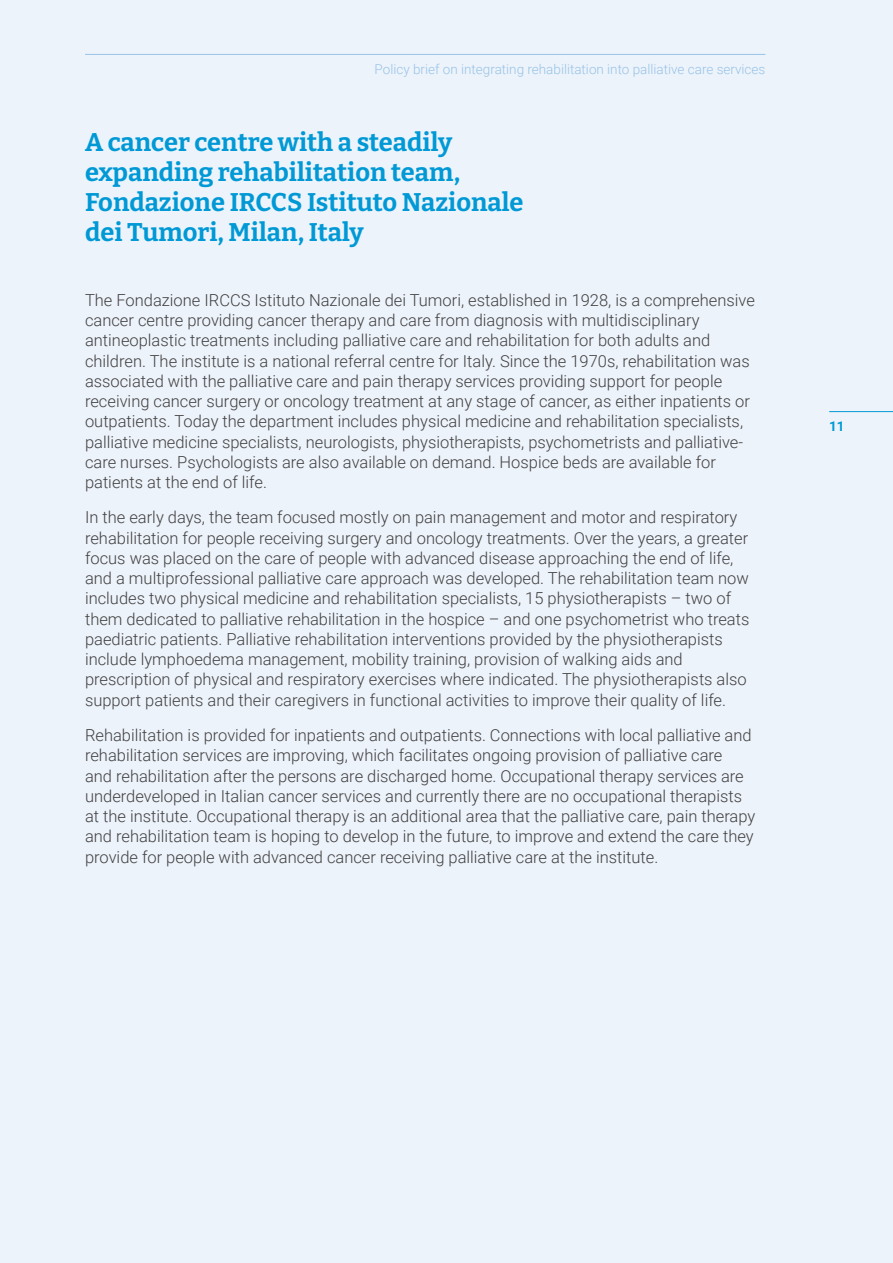
<style>
.page{position:relative;width:893px;height:1263px;background:#edf3fa}
.page>*{position:absolute;margin:0;border:0;box-sizing:border-box;transform-origin:0 0}
.Case_study_title{font:700 25.5px/30px "Bitter";color:#0099d6}
.rehab-body{font:300 16.5px/20.2px "Roboto";color:#414042}
.t1{font:300 13.5px "Roboto";color:#97c3e8}
.t2{font:700 13.5px "Roboto";color:#0099d6}
</style>
<div class="page">
<hr style="left:85px;top:54px;width:680px;height:1px;background:#97c3e8">
<hr style="left:829px;top:411px;width:64px;height:1px;background:#0099d6">
<p class="t1" style="left:375px;top:60px;width:392px">Policy brief on integrating rehabilitation into palliative care services</p>
<p class="Case_study_title" style="left:85px;top:127px;width:440px">A cancer centre with a steadily expanding rehabilitation team,<br>Fondazione IRCCS Istituto Nazionale dei Tumori, Milan, Italy</p>
<p class="rehab-body" style="left:85px;top:289px;width:671px">The Fondazione IRCCS Istituto Nazionale dei Tumori, established in 1928, is a comprehensive cancer centre providing cancer therapy and care from diagnosis with multidisciplinary antineoplastic treatments including palliative care and rehabilitation for both adults and children. The institute is a national referral centre for Italy. Since the 1970s, rehabilitation was associated with the palliative care and pain therapy services providing support for people receiving cancer surgery or oncology treatment at any stage of cancer, as either inpatients or outpatients. Today the department includes physical medicine and rehabilitation specialists, palliative medicine specialists, neurologists, physiotherapists, psychometrists and palliative&shy;care nurses. Psychologists are also available on demand. Hospice beds are available for patients at the end of life.</p>
<p class="rehab-body" style="left:85px;top:507px;width:666px">In the early days, the team focused mostly on pain management and motor and respiratory rehabilitation for people receiving surgery and oncology treatments. Over the years, a greater focus was placed on the care of people with advanced disease approaching the end of life, and a multiprofessional palliative care approach was developed. The rehabilitation team now includes two physical medicine and rehabilitation specialists, 15 physiotherapists – two of them dedicated to palliative rehabilitation in the hospice – and one psychometrist who treats paediatric patients. Palliative rehabilitation interventions provided by the physiotherapists include lymphoedema management, mobility training, provision of walking aids and prescription of physical and respiratory exercises where indicated. The physiotherapists also support patients and their caregivers in functional activities to improve their quality of life.</p>
<p class="rehab-body" style="left:85px;top:724px;width:672px">Rehabilitation is provided for inpatients and outpatients. Connections with local palliative and rehabilitation services are improving, which facilitates ongoing provision of palliative care<br>and rehabilitation after the persons are discharged home. Occupational therapy services are underdeveloped in Italian cancer services and currently there are no occupational therapists at the institute. Occupational therapy is an additional area that the palliative care, pain therapy and rehabilitation team is hoping to develop in the future, to improve and extend the care they provide for people with advanced cancer receiving palliative care at the institute.</p>
<p class="t2" style="left:829px;top:417px;width:17px">11</p>
</div>
